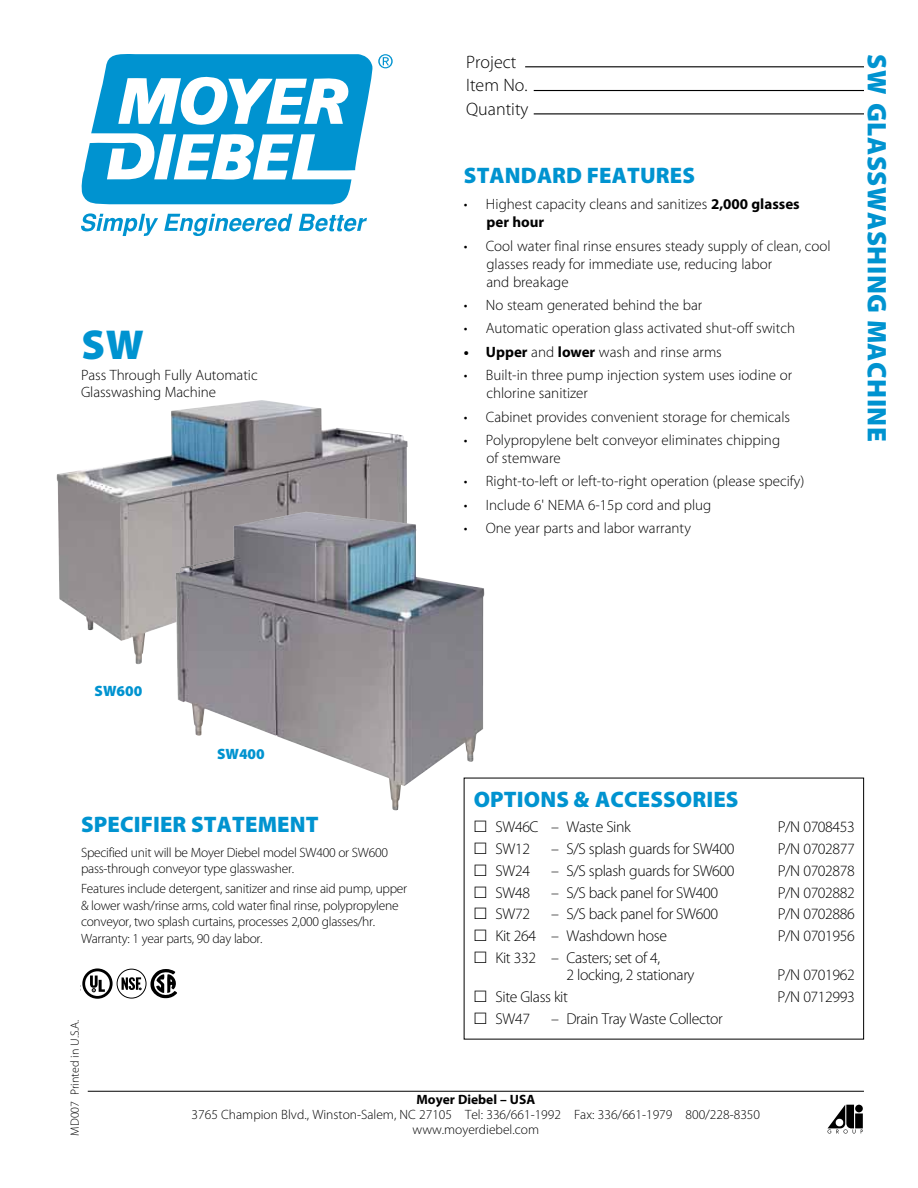
<style>
.page{position:relative;width:918px;height:1188px;background:#fff}
.page>*{position:absolute;margin:0;border:0;box-sizing:border-box;transform-origin:0 0}
.t1{font:900 42px "Myriad Pro";color:#0093d0}
.t2{font:900 27px "Myriad Pro";letter-spacing:.02em;color:#0093d0}
.t3{font:900 22.5px "Myriad Pro";letter-spacing:.005em;color:#0093d0}
.t4{font:300 18px/24px "Myriad Pro";color:#000}
.t5{font:300 15.75px/16.5px "Myriad Pro";letter-spacing:-.025em;color:#000}
.t6{font:300 15px/18px "Myriad Pro";color:#000}
.t7{font:900 15px "Myriad Pro";color:#0093d0}
.t8{font:300 13.5px/16.5px "Myriad Pro";letter-spacing:-.02em;color:#000}
.t9{font:300 13.5px/15px "Myriad Pro";color:#000;text-align:center}
.t10{font:700 13.5px "Myriad Pro";color:#000}
.t11{font:300 12px "Myriad Pro";color:#000}
.s1{font-weight:700}
</style>
<div class="page">
<img style="left:57px;top:400px;width:351px;height:264px">
<hr style="left:88px;top:1091px;width:776px;height:1px;background:#000">
<svg style="left:150px;top:969px;width:27px;height:29px"></svg>
<svg style="left:116px;top:968px;width:31px;height:31px"></svg>
<div style="left:117px;top:969px;width:29px;height:29px;border:1px solid #000;border-radius:50%"></div>
<svg style="left:122px;top:977px;width:19px;height:13px"></svg>
<svg style="left:82px;top:968px;width:31px;height:31px"></svg>
<hr style="left:534px;top:113px;width:330px;height:1px;background:#000">
<hr style="left:534px;top:90px;width:330px;height:1px;background:#000">
<hr style="left:525px;top:66px;width:339px;height:1px;background:#000">
<svg style="left:81px;top:54px;width:292px;height:151px;fill:#0093d0"></svg>
<svg style="left:378px;top:54px;width:15px;height:14px"></svg>
<svg style="left:81px;top:213px;width:77px;height:23px"></svg>
<svg style="left:164px;top:214px;width:128px;height:22px"></svg>
<svg style="left:299px;top:214px;width:68px;height:17px"></svg>
<img style="left:175px;top:512px;width:309px;height:299px">
<div style="left:855px;top:1105px;width:8px;height:7px;background:#000;border-radius:50%"></div>
<div style="left:855px;top:1113px;width:8px;height:15px;background:#000"></div>
<svg style="left:828px;top:1105px;width:27px;height:29px"></svg>
<h1 class="t1" style="left:81px;top:316px;width:64px">SW</h1>
<p class="t6" style="left:81px;top:367px;width:178px;line-height:16.5px">Pass Through Fully Automatic<br>Glasswashing Machine</p>
<p class="t4" style="left:466px;top:49px;width:64px">Project<br>Item No.<br>Quantity</p>
<h3 class="t3" style="left:464px;top:161px;width:230px">STANDARD FEATURES</h3>
<p class="t6" style="left:486px;top:195px;width:315px;text-indent:-23px">• Highest capacity cleans and sanitizes <span class="s1">2,000 glasses per hour</span></p>
<p class="t6" style="left:486px;top:237px;width:346px;text-indent:-23px">• Cool water final rinse ensures steady supply of clean, cool glasses ready for immediate use, reducing labor<br>and breakage</p>
<p class="t6" style="left:464px;top:296px;width:240px">• No steam generated behind the bar</p>
<p class="t6" style="left:464px;top:319px;width:333px">• Automatic operation glass activated shut-off switch</p>
<p class="t6" style="left:464px;top:343px;width:260px"><span class="s1">• Upper</span> and <span class="s1">lower</span> wash and rinse arms</p>
<p class="t6" style="left:486px;top:366px;width:307px;text-indent:-23px">• Built-in three pump injection system uses iodine or chlorine sanitizer</p>
<p class="t6" style="left:464px;top:408px;width:328px">• Cabinet provides convenient storage for chemicals</p>
<p class="t6" style="left:486px;top:431px;width:295px;text-indent:-23px">• Polypropylene belt conveyor eliminates chipping of stemware</p>
<p class="t6" style="left:464px;top:472px;width:342px">• Right-to-left or left-to-right operation (please specify)</p>
<p class="t6" style="left:464px;top:496px;width:249px">• Include 6' NEMA 6-15p cord and plug</p>
<p class="t6" style="left:464px;top:519px;width:229px">• One year parts and labor warranty</p>
<h2 class="t2" style="left:895px;top:54px;width:389px;rotate:90deg">SW GLASSWASHING MACHINE</h2>
<p class="t7" style="left:95px;top:681px;width:49px">SW600</p>
<p class="t7" style="left:217px;top:743px;width:49px">SW400</p>
<h3 class="t3" style="left:81px;top:809px;width:138px">SPECIFIER STATEMENT</h3>
<p class="t8" style="left:81px;top:844px;width:309px">Specified unit will be Moyer Diebel model SW400 or SW600 pass-through conveyor type glasswasher.</p>
<p class="t8" style="left:81px;top:880px;width:328px">Features include detergent, sanitizer and rinse aid pump, upper &amp; lower wash/rinse arms, cold water final rinse, polypropylene conveyor, two splash curtains, processes 2,000 glasses/hr.<br>Warranty: 1 year parts, 90 day labor.</p>
<h3 class="t3" style="left:474px;top:785px;width:192px">OPTIONS &amp; ACCESSO</h3>
<h3 class="t3" style="left:692px;top:785px;width:45px">RIES</h3>
<p class="t5" style="left:496px;top:818px;width:137px">SW46C – Waste Sink</p>
<p class="t5" style="left:778px;top:818px;width:79px">P/N 0708453</p>
<p class="t5" style="left:496px;top:840px;width:36px">SW12</p>
<p class="t5" style="left:551px;top:840px;width:185px">– S/S splash guards for SW400</p>
<p class="t5" style="left:778px;top:840px;width:79px">P/N 0702877</p>
<p class="t5" style="left:496px;top:862px;width:36px">SW24</p>
<p class="t5" style="left:551px;top:862px;width:185px">– S/S splash guards for SW600</p>
<p class="t5" style="left:778px;top:862px;width:79px">P/N 0702878</p>
<p class="t5" style="left:496px;top:884px;width:36px">SW48</p>
<p class="t5" style="left:551px;top:884px;width:168px">– S/S back panel for SW400</p>
<p class="t5" style="left:778px;top:884px;width:79px">P/N 0702882</p>
<p class="t5" style="left:496px;top:906px;width:36px">SW72</p>
<p class="t5" style="left:551px;top:906px;width:168px">– S/S back panel for SW600</p>
<p class="t5" style="left:778px;top:906px;width:79px">P/N 0702886</p>
<p class="t5" style="left:496px;top:928px;width:173px">Kit 264 – Washdown hose</p>
<p class="t5" style="left:778px;top:928px;width:79px">P/N 0701956</p>
<p class="t5" style="left:566px;top:950px;width:130px;text-indent:-71px">Kit 332 – Casters; set of 4,<br>2 locking, 2 stationary</p>
<p class="t5" style="left:778px;top:966px;width:79px">P/N 0701962</p>
<p class="t11" style="left:68px;top:1136px;width:118px;rotate:-90deg">MD007 Printed in U.S.A.</p>
<p class="t5" style="left:496px;top:988px;width:74px">Site Glass kit</p>
<p class="t5" style="left:778px;top:988px;width:79px">P/N 0712993</p>
<p class="t5" style="left:496px;top:1010px;width:36px">SW47</p>
<p class="t5" style="left:551px;top:1010px;width:173px">– Drain Tray Waste Collector</p>
<p class="t10" style="left:416px;top:1090px;width:120px">Moyer Diebel – USA</p>
<p class="t9" style="left:192px;top:1106px;width:570px">3765 Champion Blvd., Winston-Salem, NC 27105 Tel: 336/661-1992 Fax: 336/661-1979 800/228-8350 www.moyerdiebel.com</p>
</div>
